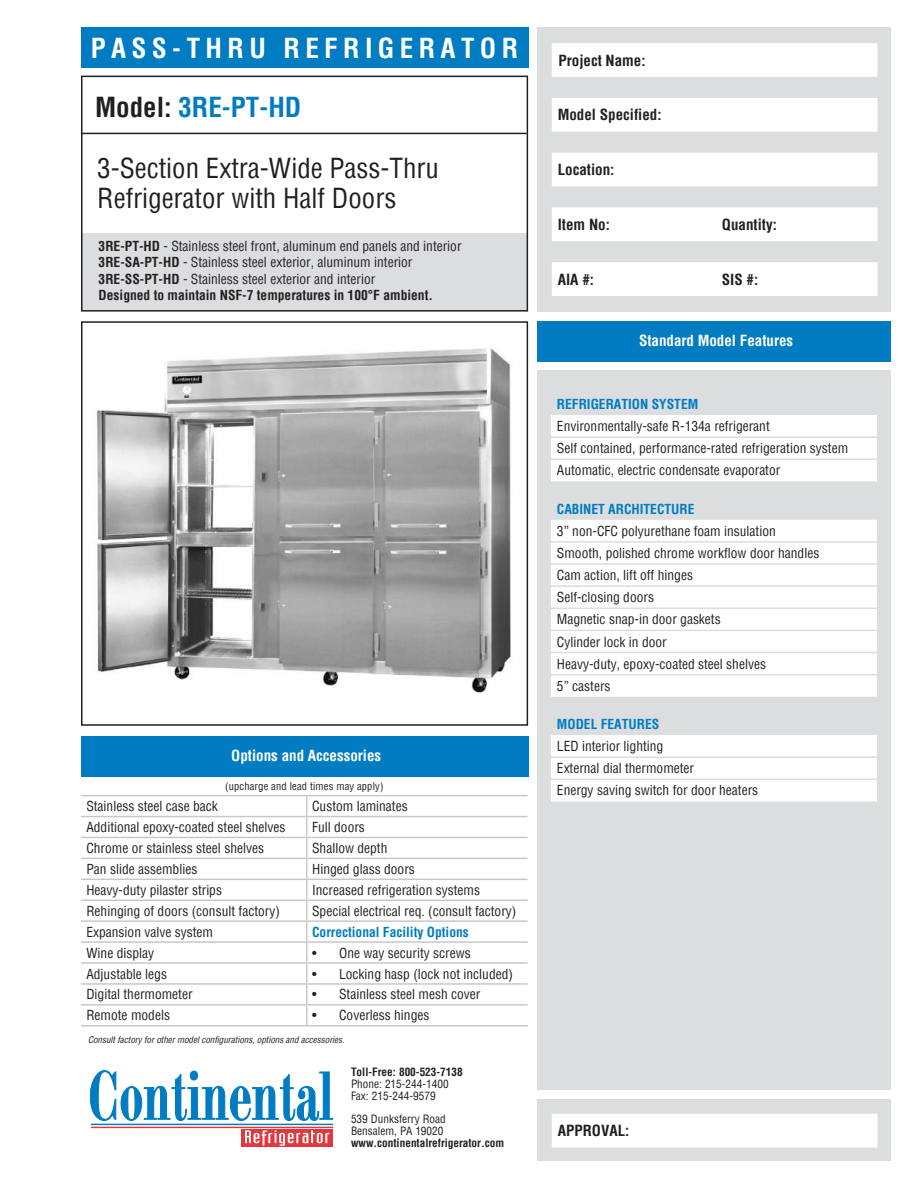
<style>
.page{position:relative;width:918px;height:1188px;background:#fff}
.page>*{position:absolute;margin:0;border:0;box-sizing:border-box;transform-origin:0 0}
.t1{font:condensed 27px/30px "Helvetica";color:#231f20}
.t2{font:700 condensed 27px "Helvetica";letter-spacing:.2em;color:#fff}
.t3{font:700 condensed 27px "Helvetica";color:#007cc2}
.t4{font:700 condensed 15px "Helvetica";color:#231f20}
.t5{font:700 condensed 15px "Helvetica";color:#fff}
.t6{font:condensed 13.5px/22.2px "Helvetica";color:#231f20}
.t7{font:700 condensed 13.5px "Helvetica";color:#007cc2}
.t8{font:condensed 11.25px/12px "Helvetica";color:#231f20}
.t9{font:700 condensed 11.25px "Helvetica";color:#231f20}
.t10{font:condensed 10.5px "Helvetica";letter-spacing:.015em;color:#231f20}
.t11{font:italic condensed 9px "Helvetica";color:#231f20}
.s1{color:#231f20}
.s2{font-weight:700}
</style>
<div class="page">
<div style="left:538px;top:1099px;width:353px;height:62px;background:#dcdddf"></div>
<div style="left:81px;top:233px;width:446px;height:77px;background:#dcdddf"></div>
<div style="left:81px;top:321px;width:447px;height:405px;border:2px solid #231f20"></div>
<div style="left:538px;top:321px;width:353px;height:40px;background:#007cc2"></div>
<div style="left:538px;top:370px;width:353px;height:720px;background:#dcdddf"></div>
<div style="left:538px;top:27px;width:353px;height:285px;background:#dcdddf"></div>
<svg style="left:90px;top:1070px;width:243px;height:51px"></svg>
<hr style="left:91px;top:1124px;width:242px;height:1px;background:#007cc2">
<hr style="left:91px;top:1127px;width:242px;height:1px;background:#e1373d">
<div style="left:241px;top:1129px;width:92px;height:17px;background:#e1373d"></div>
<svg style="left:245px;top:1130px;width:84px;height:16px"></svg>
<svg style="left:552px;top:43px;width:326px;height:253px;fill:#fff"></svg>
<div style="left:81px;top:76px;width:447px;height:236px;border:2px solid #231f20"></div>
<div style="left:81px;top:27px;width:447px;height:40px;background:#007cc2"></div>
<div style="left:552px;top:1114px;width:326px;height:34px;background:#fff"></div>
<div style="left:81px;top:736px;width:447px;height:40px;background:#007cc2"></div>
<hr style="left:81px;top:133px;width:445px;height:1px;background:#231f20">
<img style="left:96px;top:348px;width:415px;height:344px">
<hr style="left:81px;top:795px;width:226px;height:1px;background:#c7c8ca">
<hr style="left:307px;top:899px;width:221px;height:2px;background:#c7c8ca">
<hr style="left:307px;top:983px;width:221px;height:2px;background:#c7c8ca">
<hr style="left:307px;top:1004px;width:221px;height:2px;background:#c7c8ca">
<hr style="left:307px;top:1025px;width:221px;height:2px;background:#c7c8ca">
<hr style="left:307px;top:920px;width:221px;height:2px;background:#c7c8ca">
<hr style="left:307px;top:941px;width:221px;height:2px;background:#c7c8ca">
<hr style="left:307px;top:962px;width:221px;height:2px;background:#c7c8ca">
<hr style="left:81px;top:983px;width:226px;height:2px;background:#c7c8ca">
<hr style="left:81px;top:1004px;width:226px;height:2px;background:#c7c8ca">
<hr style="left:81px;top:1025px;width:226px;height:2px;background:#c7c8ca">
<hr style="left:307px;top:795px;width:221px;height:1px;background:#c7c8ca">
<hr style="left:81px;top:816px;width:226px;height:1px;background:#c7c8ca">
<hr style="left:307px;top:816px;width:221px;height:1px;background:#c7c8ca">
<hr style="left:81px;top:837px;width:226px;height:1px;background:#c7c8ca">
<hr style="left:307px;top:837px;width:221px;height:1px;background:#c7c8ca">
<hr style="left:81px;top:858px;width:226px;height:1px;background:#c7c8ca">
<hr style="left:307px;top:858px;width:221px;height:1px;background:#c7c8ca">
<hr style="left:81px;top:879px;width:226px;height:1px;background:#c7c8ca">
<hr style="left:307px;top:879px;width:221px;height:1px;background:#c7c8ca">
<hr style="left:81px;top:899px;width:226px;height:2px;background:#c7c8ca">
<svg style="left:306px;top:796px;width:1px;height:229px"></svg>
<hr style="left:81px;top:920px;width:226px;height:2px;background:#c7c8ca">
<hr style="left:81px;top:941px;width:226px;height:2px;background:#c7c8ca">
<hr style="left:81px;top:962px;width:226px;height:2px;background:#c7c8ca">
<div style="left:551px;top:415px;width:326px;height:386px;background:#fff"></div>
<svg style="left:551px;top:438px;width:326px;height:341px;fill:#fff"></svg>
<hr style="left:551px;top:756px;width:326px;height:2px;background:#dcdddf">
<hr style="left:551px;top:779px;width:326px;height:1px;background:#dcdddf">
<hr style="left:551px;top:436px;width:326px;height:2px;background:#dcdddf">
<hr style="left:551px;top:459px;width:326px;height:1px;background:#dcdddf">
<hr style="left:551px;top:541px;width:326px;height:2px;background:#dcdddf">
<hr style="left:551px;top:563px;width:326px;height:2px;background:#dcdddf">
<hr style="left:551px;top:585px;width:326px;height:2px;background:#dcdddf">
<hr style="left:551px;top:608px;width:326px;height:1px;background:#dcdddf">
<hr style="left:551px;top:630px;width:326px;height:1px;background:#dcdddf">
<hr style="left:551px;top:652px;width:326px;height:1px;background:#dcdddf">
<hr style="left:551px;top:674px;width:326px;height:1px;background:#dcdddf">
<h1 class="t2" style="left:91px;top:30px;width:429px">PASS-THRU REFRIGERATOR</h1>
<h1 class="t3" style="left:95px;top:89px;width:208px"><span class="s1">Model:</span> 3RE-PT-HD</h1>
<h1 class="t1" style="left:97px;top:152px;width:343px">3-Section Extra-Wide Pass-Thru<br>Refrigerator with Half Doors</h1>
<p class="t6" style="left:99px;top:238px;width:364px;line-height:16.4px"><span class="s2">3RE-PT-HD</span> - Stainless steel front, aluminum end panels and interior <span class="s2">3RE-SA-PT-HD</span> - Stainless steel exterior, aluminum interior <span class="s2">3RE-SS-PT-HD</span> - Stainless steel exterior and interior<br><span class="s2">Designed to maintain NSF-7 temperatures in 100°F ambient.</span></p>
<p class="t5" style="left:231px;top:746px;width:151px">Options and Accessories</p>
<p class="t10" style="left:225px;top:779px;width:160px">(upcharge and lead times may apply)</p>
<p class="t6" style="left:86px;top:795px;width:133px">Stainless steel case back</p>
<p class="t6" style="left:312px;top:795px;width:97px">Custom laminates</p>
<p class="t6" style="left:86px;top:816px;width:201px">Additional epoxy-coated steel shelves</p>
<p class="t6" style="left:312px;top:816px;width:54px">Full doors</p>
<p class="t6" style="left:86px;top:837px;width:179px">Chrome or stainless steel shelves</p>
<p class="t6" style="left:312px;top:837px;width:77px">Shallow depth</p>
<p class="t6" style="left:86px;top:858px;width:112px">Pan slide assemblies</p>
<p class="t6" style="left:312px;top:858px;width:104px">Hinged glass doors</p>
<p class="t6" style="left:86px;top:879px;width:137px">Heavy-duty pilaster strips</p>
<p class="t6" style="left:312px;top:879px;width:169px">Increased refrigeration systems</p>
<p class="t6" style="left:86px;top:900px;width:195px">Rehinging of doors (consult factory)</p>
<p class="t6" style="left:312px;top:900px;width:206px">Special electrical req. (consult factory)</p>
<p class="t6" style="left:86px;top:920px;width:128px">Expansion valve system</p>
<p class="t7" style="left:312px;top:923px;width:158px">Correctional Facility Options</p>
<p class="t6" style="left:86px;top:941px;width:69px">Wine display</p>
<p class="t6" style="left:312px;top:941px;width:160px">• One way security screws</p>
<p class="t6" style="left:86px;top:962px;width:82px">Adjustable legs</p>
<p class="t6" style="left:312px;top:962px;width:202px">• Locking hasp (lock not included)</p>
<p class="t6" style="left:86px;top:983px;width:108px">Digital thermometer</p>
<p class="t6" style="left:312px;top:983px;width:170px">• Stainless steel mesh cover</p>
<p class="t6" style="left:86px;top:1004px;width:85px">Remote models</p>
<p class="t6" style="left:312px;top:1004px;width:119px">• Coverless hinges</p>
<p class="t11" style="left:88px;top:1034px;width:258px">Consult factory for other model configurations, options and accessories.</p>
<p class="t9" style="left:351px;top:1065px;width:113px">Toll-Free: 800-523-7138</p>
<p class="t8" style="left:351px;top:1078px;width:99px">Phone: 215-244-1400<br>Fax: 215-244-9579</p>
<p class="t8" style="left:351px;top:1113px;width:96px">539 Dunksferry Road<br>Bensalem, PA 19020</p>
<p class="t9" style="left:351px;top:1135px;width:155px">www.continentalrefrigerator.com</p>
<p class="t4" style="left:559px;top:50px;width:89px">Project Name:</p>
<p class="t4" style="left:558px;top:105px;width:105px">Model Specified:</p>
<p class="t4" style="left:558px;top:160px;width:58px">Location:</p>
<p class="t4" style="left:558px;top:215px;width:54px">Item No:</p>
<p class="t4" style="left:722px;top:215px;width:57px">Quantity:</p>
<p class="t4" style="left:558px;top:269px;width:38px">AIA #:</p>
<p class="t4" style="left:722px;top:269px;width:38px">SIS #:</p>
<p class="t5" style="left:639px;top:331px;width:156px">Standard Model Features</p>
<p class="t7" style="left:557px;top:395px;width:143px">REFRIGERATION SYSTEM</p>
<p class="t6" style="left:557px;top:415px;width:293px">Environmentally-safe R-134a refrigerant<br>Self contained, performance-rated refrigeration system<br>Automatic, electric condensate evaporator</p>
<p class="t7" style="left:557px;top:500px;width:139px">CABINET ARCHITECTURE</p>
<p class="t6" style="left:557px;top:520px;width:264px">3” non-CFC polyurethane foam insulation<br>Smooth, polished chrome workflow door handles<br>Cam action, lift off hinges<br>Self-closing doors<br>Magnetic snap-in door gaskets<br>Cylinder lock in door<br>Heavy-duty, epoxy-coated steel shelves<br>5” casters</p>
<p class="t7" style="left:557px;top:715px;width:104px">MODEL FEATURES</p>
<p class="t6" style="left:557px;top:735px;width:203px">LED interior lighting<br>External dial thermometer<br>Energy saving switch for door heaters</p>
<p class="t4" style="left:558px;top:1121px;width:73px">APPROVAL:</p>
</div>
